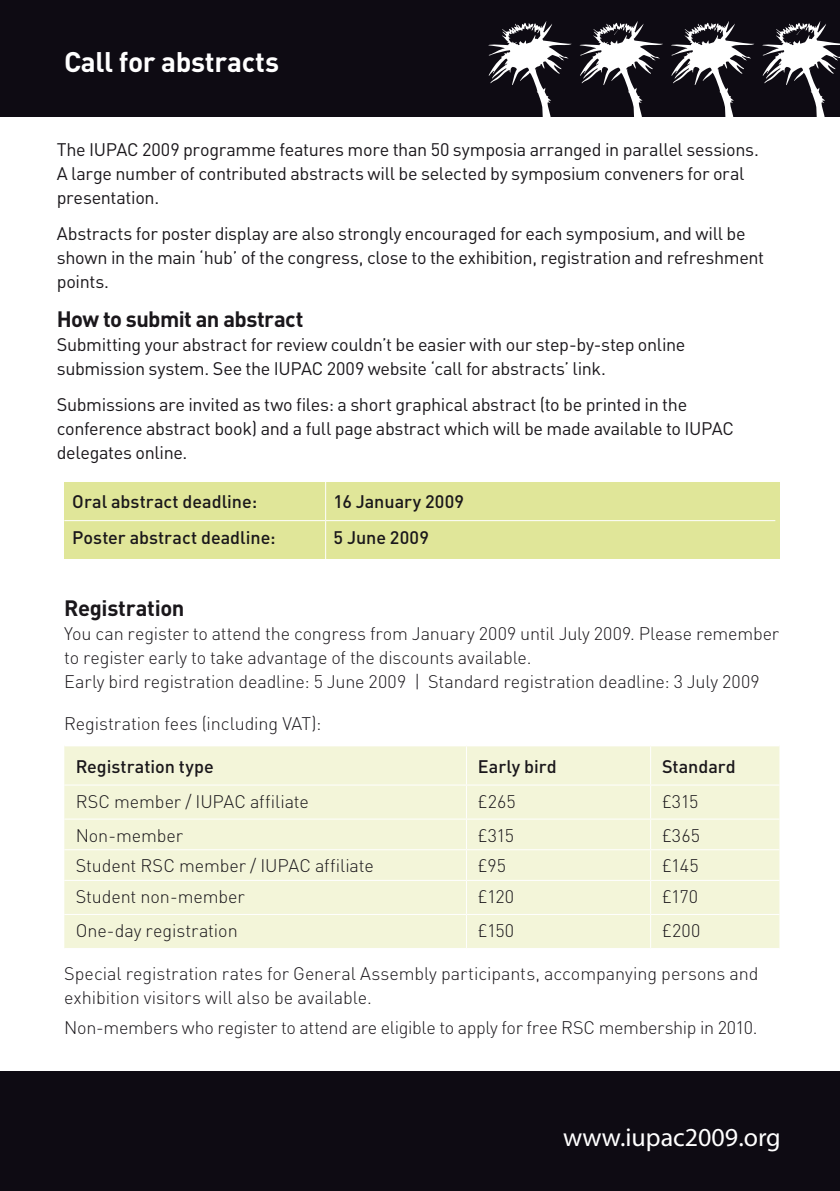
<style>
.page{position:relative;width:840px;height:1191px;background:#fff}
.page>*{position:absolute;margin:0;border:0;box-sizing:border-box;transform-origin:0 0}
.t1{font:700 28px "DIN";letter-spacing:-.01em;color:#fff}
.t2{font:26px "Myriad Pro";color:#fff}
.t3{font:700 22px "DIN";letter-spacing:-.02em;color:#1a171b}
.t4{font:18px/24px "DIN";letter-spacing:-.02em;color:#1a171b}
.t5{font:300 18px/24px "DIN";letter-spacing:-.005em;color:#1a171b}
.t6{font:500 18px "DIN";color:#1a171b}
</style>
<div class="page">
<div style="left:0;top:0;width:839px;height:116px;background:#0e0b13"></div>
<div style="left:64px;top:482px;width:715px;height:76px;background:#e0e699"></div>
<div style="left:0;top:1071px;width:839px;height:120px;background:#0e0b13"></div>
<hr style="left:325px;top:481px;width:1px;height:39px;background:#fff">
<hr style="left:64px;top:520px;width:261px;height:1px;background:#fff">
<hr style="left:325px;top:520px;width:449px;height:1px;background:#fff">
<hr style="left:325px;top:521px;width:1px;height:39px;background:#fff">
<div style="left:64px;top:746px;width:715px;height:202px;background:#f3f5d9"></div>
<hr style="left:465px;top:746px;width:1px;height:38px;background:#fff">
<hr style="left:649px;top:746px;width:1px;height:38px;background:#fff">
<hr style="left:64px;top:784px;width:402px;height:1px;background:#fff">
<hr style="left:466px;top:784px;width:184px;height:1px;background:#fff">
<hr style="left:465px;top:785px;width:1px;height:33px;background:#fff">
<hr style="left:650px;top:784px;width:129px;height:1px;background:#fff">
<hr style="left:649px;top:785px;width:1px;height:33px;background:#fff">
<hr style="left:64px;top:818px;width:402px;height:1px;background:#fff">
<hr style="left:466px;top:818px;width:184px;height:1px;background:#fff">
<hr style="left:465px;top:819px;width:1px;height:30px;background:#fff">
<hr style="left:650px;top:818px;width:129px;height:1px;background:#fff">
<hr style="left:649px;top:819px;width:1px;height:30px;background:#fff">
<hr style="left:64px;top:849px;width:402px;height:1px;background:#fff">
<hr style="left:466px;top:849px;width:184px;height:1px;background:#fff">
<hr style="left:465px;top:850px;width:1px;height:30px;background:#fff">
<hr style="left:650px;top:849px;width:129px;height:1px;background:#fff">
<hr style="left:649px;top:850px;width:1px;height:30px;background:#fff">
<hr style="left:64px;top:880px;width:402px;height:1px;background:#fff">
<hr style="left:466px;top:880px;width:184px;height:1px;background:#fff">
<hr style="left:465px;top:881px;width:1px;height:33px;background:#fff">
<hr style="left:650px;top:880px;width:129px;height:1px;background:#fff">
<hr style="left:649px;top:881px;width:1px;height:33px;background:#fff">
<hr style="left:64px;top:914px;width:402px;height:1px;background:#fff">
<hr style="left:466px;top:914px;width:184px;height:1px;background:#fff">
<hr style="left:465px;top:915px;width:1px;height:33px;background:#fff">
<hr style="left:650px;top:914px;width:129px;height:1px;background:#fff">
<hr style="left:649px;top:915px;width:1px;height:33px;background:#fff">
<svg style="left:670px;top:21px;width:84px;height:96px"></svg>
<svg style="left:761px;top:21px;width:78px;height:96px"></svg>
<svg style="left:488px;top:21px;width:83px;height:96px"></svg>
<svg style="left:579px;top:21px;width:83px;height:96px"></svg>
<h1 class="t1" style="left:64px;top:43px;width:216px">Call for abstracts</h1>
<p class="t4" style="left:57px;top:137px;width:703px">The IUPAC 2009 programme features more than 50 symposia arranged in parallel sessions.<br>A large number of contributed abstracts will be selected by symposium conveners for oral presentation.</p>
<p class="t4" style="left:57px;top:221px;width:708px">Abstracts for poster display are also strongly encouraged for each symposium, and will be shown in the main ‘hub’ of the congress, close to the exhibition, registration and refreshment points.</p>
<p class="t3" style="left:57px;top:304px;width:248px">How to submit an abstract</p>
<p class="t4" style="left:57px;top:332px;width:630px">Submitting your abstract for review couldn’t be easier with our step-by-step online submission system. See the IUPAC 2009 website ‘call for abstracts’ link.</p>
<p class="t4" style="left:57px;top:391px;width:678px">Submissions are invited as two files: a short graphical abstract (to be printed in the conference abstract book) and a full page abstract which will be made available to IUPAC delegates online.</p>
<p class="t6" style="left:72px;top:489px;width:186px">Oral abstract deadline:</p>
<p class="t6" style="left:333px;top:489px;width:132px">16 January 2009</p>
<p class="t6" style="left:72px;top:525px;width:205px">Poster abstract deadline:</p>
<p class="t6" style="left:333px;top:525px;width:97px">5 June 2009</p>
<p class="t3" style="left:64px;top:593px;width:122px">Registration</p>
<p class="t5" style="left:64px;top:621px;width:716px">You can register to attend the congress from January 2009 until July 2009. Please remember to register early to take advantage of the discounts available.<br>Early bird registration deadline: 5 June 2009 | Standard registration deadline: 3 July 2009</p>
<p class="t5" style="left:64px;top:711px;width:258px">Registration fees (including VAT):</p>
<p class="t6" style="left:76px;top:754px;width:140px">Registration type</p>
<p class="t6" style="left:477px;top:754px;width:80px">Early bird</p>
<p class="t6" style="left:661px;top:754px;width:75px">Standard</p>
<p class="t5" style="left:76px;top:788px;width:235px">RSC member / IUPAC affiliate</p>
<p class="t5" style="left:477px;top:788px;width:39px">£265</p>
<p class="t5" style="left:661px;top:788px;width:38px">£315</p>
<p class="t5" style="left:76px;top:822px;width:109px">Non-member</p>
<p class="t5" style="left:477px;top:822px;width:38px">£315</p>
<p class="t5" style="left:661px;top:822px;width:40px">£365</p>
<p class="t5" style="left:76px;top:853px;width:299px">Student RSC member / IUPAC affiliate</p>
<p class="t5" style="left:477px;top:853px;width:30px">£95</p>
<p class="t5" style="left:661px;top:853px;width:38px">£145</p>
<p class="t5" style="left:76px;top:884px;width:171px">Student non-member</p>
<p class="t5" style="left:477px;top:884px;width:38px">£120</p>
<p class="t5" style="left:661px;top:884px;width:38px">£170</p>
<p class="t5" style="left:76px;top:918px;width:163px">One-day registration</p>
<p class="t5" style="left:477px;top:918px;width:38px">£150</p>
<p class="t5" style="left:661px;top:918px;width:40px">£200</p>
<p class="t5" style="left:64px;top:961px;width:695px">Special registration rates for General Assembly participants, accompanying persons and exhibition visitors will also be available.</p>
<p class="t5" style="left:64px;top:1014px;width:694px">Non-members who register to attend are eligible to apply for free RSC membership in 2010.</p>
<h2 class="t2" style="left:562px;top:1121px;width:219px">www.iupac2009.org</h2>
</div>
